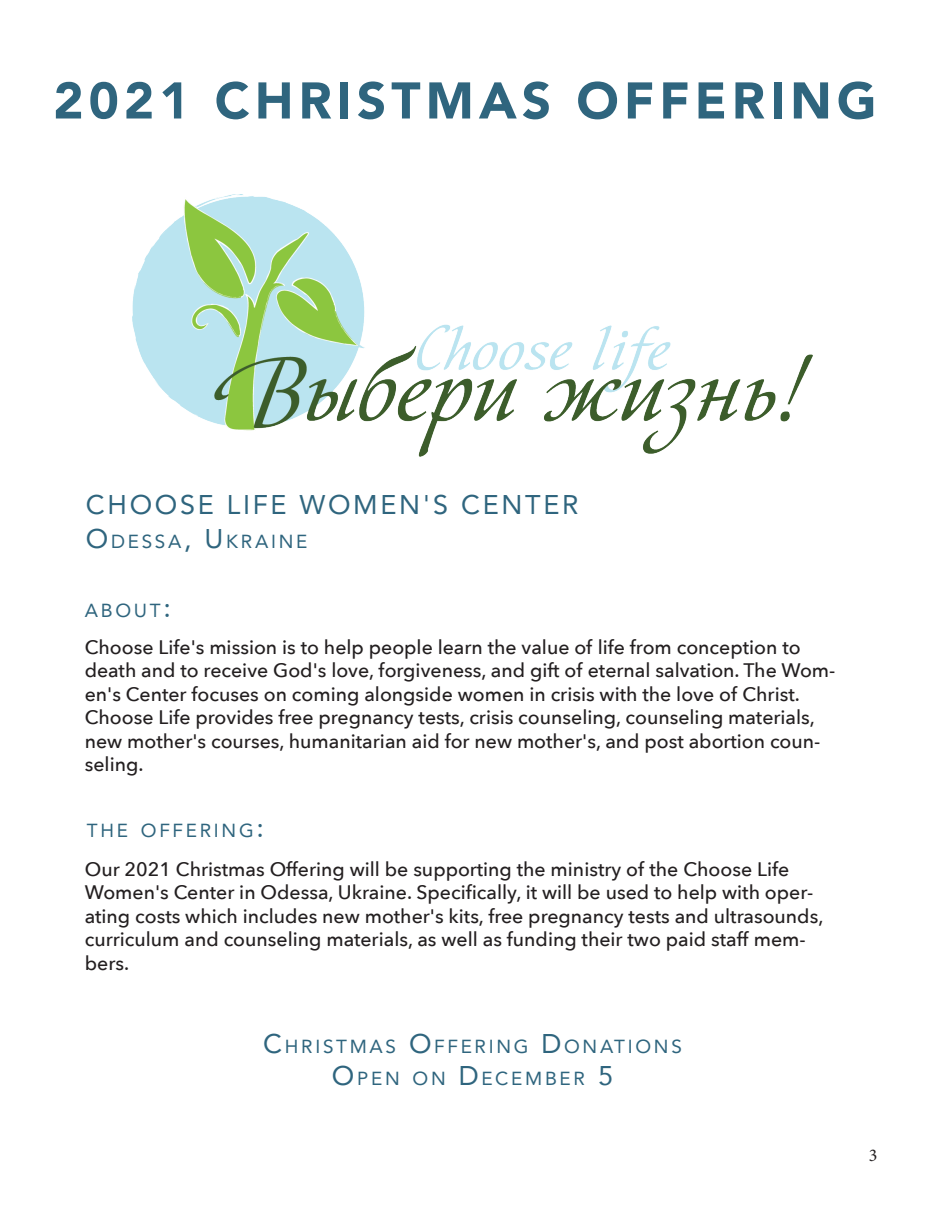
<style>
.page{position:relative;width:945px;height:1215px;background:#fff}
.page>*{position:absolute;margin:0;border:0;box-sizing:border-box;transform-origin:0 0}
.t1{font:900 51px "Avenir";letter-spacing:.1em;color:#2f657e}
.t2{font:27px "Avenir";letter-spacing:.1em;color:#2f657e}
.t3{font:500 19.5px/23.4px "Avenir Next";color:#231f20}
.t4{font:18.9px "Avenir";letter-spacing:.145em;color:#2f657e}
.t5{font:18px "Minion Pro";color:#231f20}
.s1{font-size:27px}
</style>
<div class="page">
<img style="left:133px;top:195px;width:680px;height:262px">
<h1 class="t1" style="left:53px;top:57px;width:825px">2021 CHRISTMAS OFFERING</h1>
<h1 class="t2" style="left:86px;top:482px;width:494px">CHOOSE LIFE WOMEN'S CENTER</h1>
<h1 class="t4" style="left:86px;top:527px;width:223px"><span class="s1">O</span>DESSA<span class="s1">, U</span>KRAINE</h1>
<h1 class="t4" style="left:85px;top:595px;width:88px">ABOU T<span class="s1">:</span></h1>
<p class="t3" style="left:85px;top:635px;width:752px">Choose Life's mission is to help people learn the value of life from conception to death and to receive God's love, forgiveness, and gift of eternal salvation. The Wom&shy;en's Center focuses on coming alongside women in crisis with the love of Christ.<br>Choose Life provides free pregnancy tests, crisis counseling, counseling materials, new mother's courses, humanitarian aid for new mother's, and post abortion coun&shy;seling.</p>
<h1 class="t4" style="left:87px;top:815px;width:178px">THE OFFERING<span class="s1">:</span></h1>
<p class="t3" style="left:85px;top:857px;width:740px">Our 2021 Christmas Offering will be supporting the ministry of the Choose Life Women's Center in Odessa, Ukraine. Specifically, it will be used to help with oper&shy;ating costs which includes new mother's kits, free pregnancy tests and ultrasounds, curriculum and counseling materials, as well as funding their two paid staff mem&shy;bers.</p>
<h1 class="t4" style="left:263px;top:1031px;width:420px"><span class="s1">C</span>HRISTMAS <span class="s1">O</span>FFERING <span class="s1">D</span> ONATIONS</h1>
<h1 class="t4" style="left:332px;top:1064px;width:283px"><span class="s1">O</span>PEN ON <span class="s1">D</span>ECEMBER <span class="s1">5</span></h1>
<p class="t5" style="left:869px;top:1143px;width:10px">3</p>
</div>
